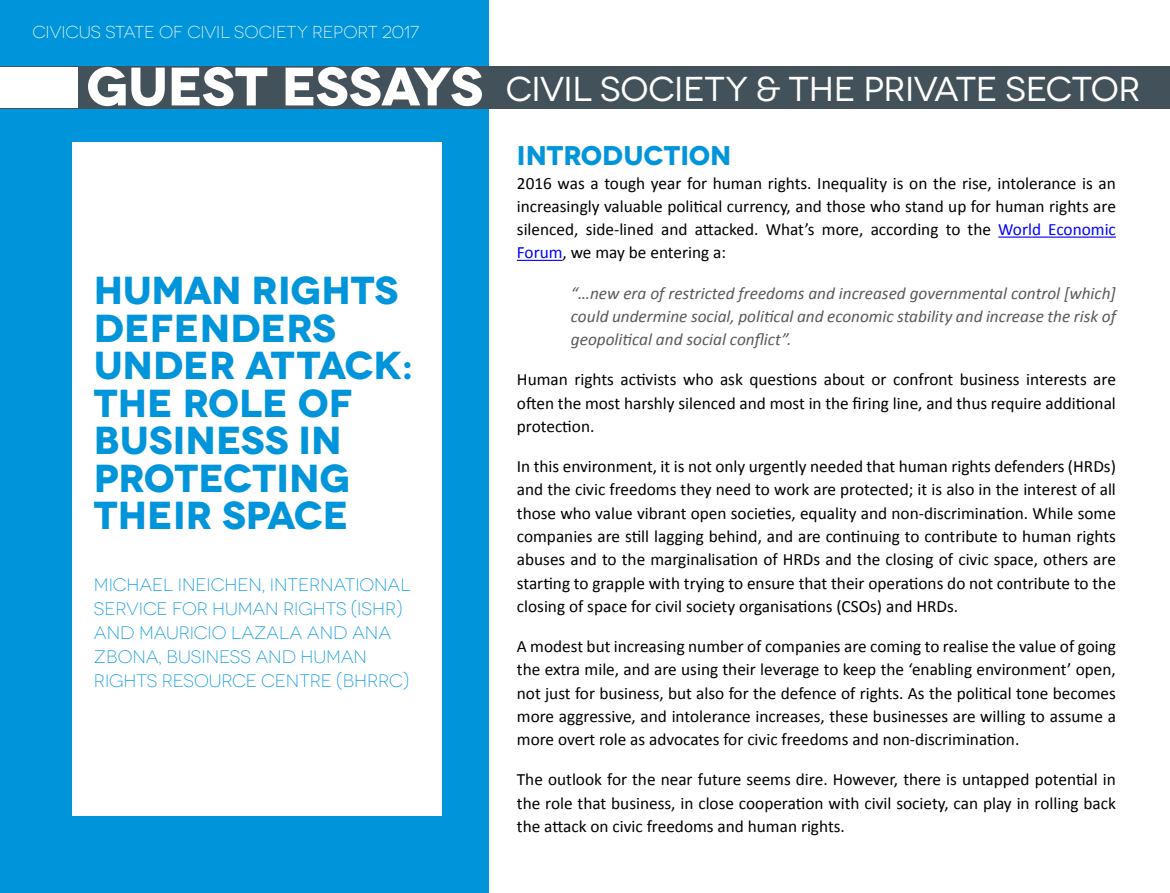
<style>
.page{position:relative;width:1170px;height:893px;background:#fff}
.page>*{position:absolute;margin:0;border:0;box-sizing:border-box;transform-origin:0 0}
.t1{font:700 39px/37.5px "Novecentowide";color:#0095da}
.t2{font:34.5px "Novecentowide";letter-spacing:-.01em;color:#fff}
.t3{font:700 27px "Novecentowide";color:#0095da}
.t4{font:300 18px/24px "Novecentowide";letter-spacing:-.005em;color:#0095da}
.t5{font:17.25px/23.2px "Calibri";color:#000;text-align:justify}
.t6{font:italic 17.25px/23.2px "Calibri";color:#58595b;text-align:justify}
.t7{font:300 17.25px "Novecentowide";letter-spacing:-.005em;color:#fff}
.s1{font-weight:700;font-size:54px}
.s2{color:#00f}
</style>
<div class="page">
<div style="left:0;top:0;width:489px;height:893px;background:#0095da"></div>
<div style="left:0;top:66px;width:1169px;height:43px;background:#43525a"></div>
<div style="left:0;top:67px;width:78px;height:41px;background:#fff"></div>
<hr style="left:998px;top:237px;width:117px;height:1px;background:#00f">
<hr style="left:517px;top:260px;width:45px;height:1px;background:#00f">
<div style="left:73px;top:142px;width:369px;height:673px;background:#fff"></div>
<p class="t7" style="left:33px;top:22px;width:388px">CIVICUS STATE OF CIVIL SOCIETY REPORT 2017</p>
<h2 class="t2" style="left:86px;top:69px;width:1055px"><span class="s1">GUEST ESSAYS</span> CIVIL SOCIETY &amp; THE PRIVATE SECTOR</h2>
<h1 class="t1" style="left:94px;top:272px;width:320px">HUMAN RIGHTS<br>DEFENDERS<br>UNDER ATTACK:<br>THE ROLE OF<br>BUSINESS IN<br>PROTECTING<br>THEIR SPACE</h1>
<p class="t4" style="left:94px;top:573px;width:318px">MICHAEL INEICHEN, INTERNATIONAL<br>SERVICE FOR HUMAN RIGHTS (ISHR)<br>AND MAURICIO LAZALA AND ANA<br>ZBONA, BUSINESS AND HUMAN<br>RIGHTS RESOURCE CENTRE (BHRRC)</p>
<h3 class="t3" style="left:517px;top:139px;width:216px">INTRODUCTION</h3>
<p class="t5" style="left:517px;top:171px;width:600px">2016 was a tough year for human rights. Inequality is on the rise, intolerance is an increasingly valuable political currency, and those who stand up for human rights are silenced, side-lined and attacked. What’s more, according to the <span class="s2">World Economic Forum</span>, we may be entering a:</p>
<p class="t6" style="left:571px;top:281px;width:546px">“…new era of restricted freedoms and increased governmental control [which] could undermine social, political and economic stability and increase the risk of geopolitical and social conflict”.</p>
<p class="t5" style="left:517px;top:368px;width:600px">Human rights activists who ask questions about or confront business interests are often the most harshly silenced and most in the firing line, and thus require additional protection.</p>
<p class="t5" style="left:517px;top:455px;width:600px">In this environment, it is not only urgently needed that human rights defenders (HRDs) and the civic freedoms they need to work are protected; it is also in the interest of all those who value vibrant open societies, equality and non-discrimination. While some companies are still lagging behind, and are continuing to contribute to human rights abuses and to the marginalisation of HRDs and the closing of civic space, others are starting to grapple with trying to ensure that their operations do not contribute to the closing of space for civil society organisations (CSOs) and HRDs.</p>
<p class="t5" style="left:517px;top:635px;width:600px">A modest but increasing number of companies are coming to realise the value of going the extra mile, and are using their leverage to keep the ‘enabling environment’ open, not just for business, but also for the defence of rights. As the political tone becomes more aggressive, and intolerance increases, these businesses are willing to assume a more overt role as advocates for civic freedoms and non-discrimination.</p>
<p class="t5" style="left:517px;top:768px;width:600px">The outlook for the near future seems dire. However, there is untapped potential in the role that business, in close cooperation with civil society, can play in rolling back the attack on civic freedoms and human rights.</p>
</div>
